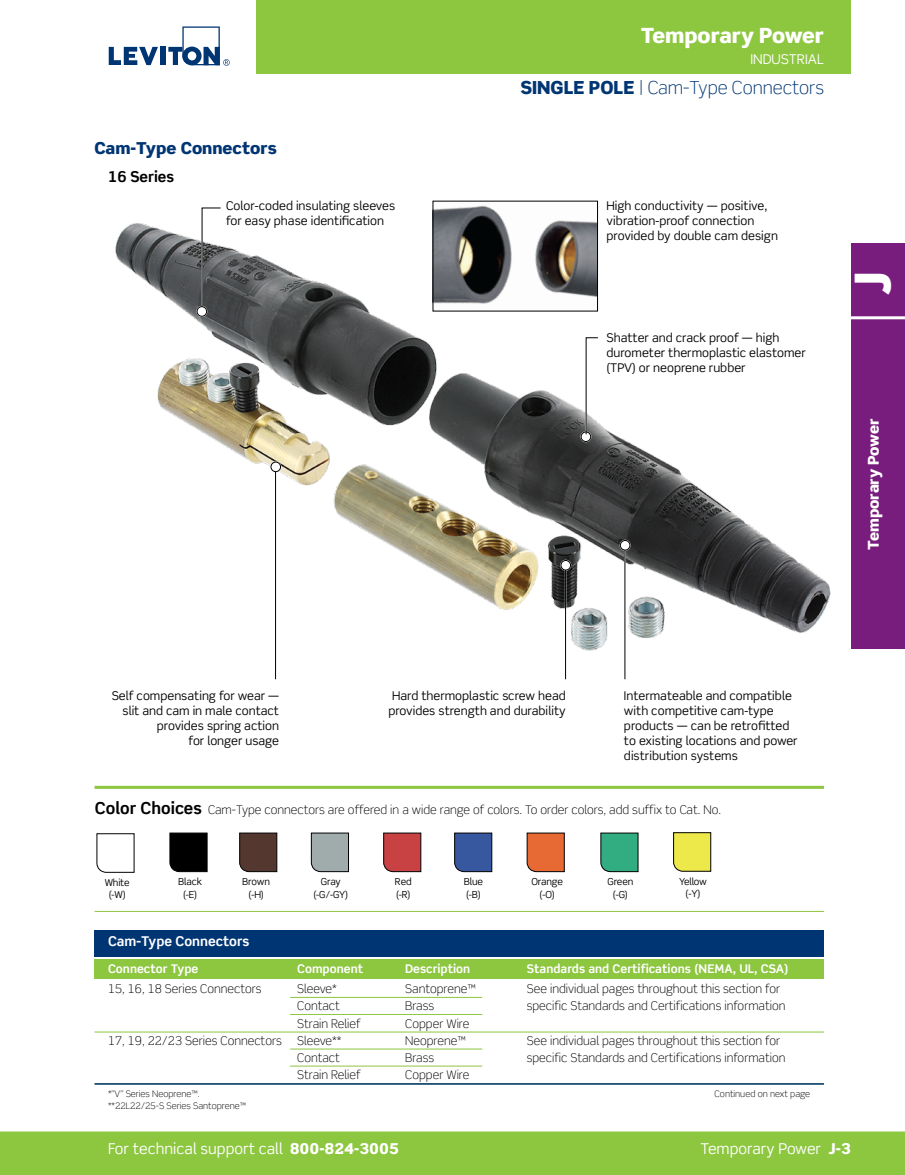
<style>
.page{position:relative;width:905px;height:1175px;background:#fff}
.page>*{position:absolute;margin:0;border:0;box-sizing:border-box;transform-origin:0 0}
.t1{font:900 49.5px "Scene Std";color:#fff}
.t2{font:900 21px "Scene Std";color:#fff}
.t3{font:300 18px "Scene Std";color:#003573}
.t4{font:900 16.5px "Scene Std";color:#003573}
.t5{font:15px "Scene Std";color:#fff}
.t6{font:900 15px "Scene Std";color:#fff}
.t7{font:700 15px "Scene Std";color:#000}
.t8{font:700 13.5px "Scene Std";color:#fff}
.t9{font:13.5px "Scene Std";color:#fff}
.t10{font:12px/15px "Scene Std";color:#000}
.t11{font:300 12px "Scene Std";color:#000}
.t12{font:700 12px "Scene Std";color:#fff}
.t13{font:9.6px/12.5px "Scene Std";letter-spacing:-.015em;color:#000;text-align:center}
.t14{font:300 9px "Scene Std";color:#000}
.s1{font-weight:900}
.s2{font-weight:700;font-size:16.5px}
</style>
<div class="page">
<div style="left:0;top:988px;width:904px;height:186px;background:#8dc63f"></div>
<div style="left:0;top:939px;width:904px;height:192px;background:#fff"></div>
<div style="left:850px;top:243px;width:54px;height:405px;background:#781d7d"></div>
<hr style="left:850px;top:316px;width:54px;height:3px;background:#fff">
<div style="left:256px;top:0;width:594px;height:73px;background:#8dc63f"></div>
<svg style="left:109px;top:47px;width:49px;height:18px"></svg>
<div style="left:160px;top:47px;width:5px;height:18px;background:#003573"></div>
<svg style="left:168px;top:26px;width:62px;height:40px"></svg>
<div style="left:94px;top:959px;width:729px;height:19px;background:#8dc63f"></div>
<hr style="left:95px;top:1031px;width:729px;height:1px;background:#8dc63f">
<div style="left:94px;top:930px;width:729px;height:27px;background:#003573"></div>
<hr style="left:94px;top:1083px;width:730px;height:1px;background:#003573">
<hr style="left:94px;top:911px;width:730px;height:1px;background:#8dc63f">
<hr style="left:94px;top:786px;width:730px;height:3px;background:#8dc63f">
<svg style="left:169px;top:832px;width:39px;height:40px;background:#0c0c0c"></svg>
<svg style="left:239px;top:832px;width:38px;height:40px;background:#523932"></svg>
<svg style="left:310px;top:832px;width:39px;height:40px;background:#95a09f"></svg>
<svg style="left:526px;top:832px;width:39px;height:40px;background:#d26738"></svg>
<svg style="left:600px;top:832px;width:38px;height:40px;background:#34a17b"></svg>
<svg style="left:383px;top:832px;width:38px;height:40px;background:#b84143"></svg>
<svg style="left:454px;top:832px;width:38px;height:40px;background:#385493"></svg>
<svg style="left:96px;top:833px;width:39px;height:40px"></svg>
<svg style="left:673px;top:832px;width:38px;height:40px;background:#d7d447"></svg>
<img style="left:115px;top:215px;width:716px;height:443px">
<div style="left:270px;top:461px;width:11px;height:11px;border:2px solid #fff;border-radius:50%"></div>
<hr style="left:275px;top:469px;width:1px;height:210px;background:#000">
<div style="left:271px;top:462px;width:9px;height:9px;background:#fff;border-radius:50%"></div>
<div style="left:270px;top:462px;width:11px;height:10px;border:1px solid #000;border-radius:50%"></div>
<div style="left:619px;top:540px;width:11px;height:11px;border:2px solid #fff;border-radius:50%"></div>
<hr style="left:624px;top:546px;width:1px;height:133px;background:#000">
<div style="left:620px;top:540px;width:10px;height:10px;background:#fff;border-radius:50%"></div>
<div style="left:620px;top:540px;width:10px;height:10px;border:1px solid #000;border-radius:50%"></div>
<div style="left:560px;top:559px;width:11px;height:12px;border:2px solid #fff;border-radius:50%"></div>
<hr style="left:565px;top:567px;width:1px;height:112px;background:#000">
<div style="left:561px;top:560px;width:9px;height:10px;background:#fff;border-radius:50%"></div>
<div style="left:560px;top:560px;width:11px;height:10px;border:1px solid #000;border-radius:50%"></div>
<div style="left:196px;top:306px;width:11px;height:11px;border:2px solid #fff;border-radius:50%"></div>
<svg style="left:200px;top:207px;width:22px;height:103px"></svg>
<div style="left:197px;top:307px;width:10px;height:9px;background:#fff;border-radius:50%"></div>
<div style="left:197px;top:306px;width:10px;height:10px;border:1px solid #000;border-radius:50%"></div>
<img style="left:434px;top:205px;width:162px;height:104px">
<div style="left:432px;top:201px;width:166px;height:110px;border:1px solid #000"></div>
<svg style="left:581px;top:432px;width:9px;height:9px"></svg>
<div style="left:580px;top:431px;width:11px;height:11px;border:1px solid #000;border-radius:50%"></div>
<svg style="left:584px;top:336px;width:15px;height:100px"></svg>
<hr style="left:290px;top:997px;width:192px;height:1px;background:#8dc63f">
<hr style="left:290px;top:1048px;width:192px;height:1px;background:#8dc63f">
<hr style="left:290px;top:1014px;width:192px;height:1px;background:#8dc63f">
<hr style="left:290px;top:1065px;width:192px;height:1px;background:#8dc63f">
<h3 class="t4" style="left:94px;top:137px;width:184px">Cam-Type Connectors</h3>
<p class="t7" style="left:108px;top:168px;width:68px">16 Series</p>
<p class="t10" style="left:226px;top:198px;width:171px">Color-coded insulating sleeves for easy phase identification</p>
<h2 class="t2" style="left:641px;top:22px;width:184px">Temporary Power</h2>
<p class="t9" style="left:750px;top:51px;width:75px">Industrial</p>
<h3 class="t3" style="left:520px;top:77px;width:305px"><span class="s1">Single Pole</span> | Cam-Type Connectors</h3>
<p class="t10" style="left:606px;top:198px;width:173px">High conductivity — positive, vibration-proof connection provided by double cam design</p>
<p class="t10" style="left:606px;top:330px;width:201px">Shatter and crack proof — high durometer thermoplastic elastomer (TPV) or neoprene rubber</p>
<h1 class="t1" style="left:840px;top:295px;width:26px;rotate:-90deg">J</h1>
<p class="t6" style="left:863px;top:549px;width:132px;rotate:-90deg">Temporary Power</p>
<p class="t10" style="left:112px;top:688px;width:169px;text-align:right">Self compensating for wear — slit and cam in male contact provides spring action<br>for longer usage</p>
<p class="t10" style="left:388px;top:688px;width:179px;text-align:center">Hard thermoplastic screw head provides strength and durability</p>
<p class="t10" style="left:624px;top:688px;width:175px">Intermateable and compatible with competitive cam-type products — can be retrofitted to existing locations and power distribution systems</p>
<p class="t11" style="left:95px;top:802px;width:627px"><span class="s2">Color Choices</span> Cam-Type connectors are offered in a wide range of colors. To order colors, add suffix to Cat. No.</p>
<p class="t13" style="left:105px;top:876px;width:27px">White (-W)</p>
<p class="t13" style="left:679px;top:875px;width:29px">Yellow (-Y)</p>
<p class="t13" style="left:178px;top:875px;width:25px">Black (-E)</p>
<p class="t13" style="left:242px;top:875px;width:29px">Brown (-H)</p>
<p class="t13" style="left:313px;top:875px;width:36px">Gray (-G/-GY)</p>
<p class="t13" style="left:531px;top:875px;width:33px">Orange (-O)</p>
<p class="t13" style="left:607px;top:875px;width:27px">Green (-G)</p>
<p class="t13" style="left:395px;top:875px;width:18px;text-align:left">Red (-R)</p>
<p class="t13" style="left:464px;top:875px;width:21px;text-align:left">Blue (-B)</p>
<p class="t8" style="left:108px;top:933px;width:143px">Cam-Type Connectors</p>
<p class="t12" style="left:108px;top:960px;width:92px">Connector Type</p>
<p class="t12" style="left:297px;top:960px;width:68px">Component</p>
<p class="t12" style="left:405px;top:960px;width:67px">Description</p>
<p class="t12" style="left:527px;top:960px;width:263px">Standards and Certifications (NEMA, UL, CSA)</p>
<p class="t11" style="left:108px;top:981px;width:155px">15, 16, 18 Series Connectors</p>
<p class="t11" style="left:297px;top:981px;width:41px">Sleeve*</p>
<p class="t11" style="left:405px;top:981px;width:72px">Santoprene™</p>
<p class="t11" style="left:527px;top:981px;width:255px">See individual pages throughout this section for</p>
<p class="t11" style="left:297px;top:998px;width:44px">Contact</p>
<p class="t11" style="left:405px;top:998px;width:31px">Brass</p>
<p class="t11" style="left:527px;top:998px;width:260px">specific Standards and Certifications information</p>
<p class="t11" style="left:297px;top:1016px;width:65px">Strain Relief</p>
<p class="t11" style="left:405px;top:1016px;width:66px">Copper Wire</p>
<p class="t11" style="left:108px;top:1033px;width:175px">17, 19, 22/23 Series Connectors</p>
<p class="t11" style="left:297px;top:1033px;width:46px">Sleeve**</p>
<p class="t11" style="left:405px;top:1033px;width:62px">Neoprene™</p>
<p class="t11" style="left:527px;top:1033px;width:255px">See individual pages throughout this section for</p>
<p class="t11" style="left:297px;top:1050px;width:44px">Contact</p>
<p class="t11" style="left:405px;top:1050px;width:31px">Brass</p>
<p class="t11" style="left:527px;top:1050px;width:260px">specific Standards and Certifications information</p>
<p class="t11" style="left:297px;top:1067px;width:65px">Strain Relief</p>
<p class="t11" style="left:405px;top:1067px;width:66px">Copper Wire</p>
<p class="t14" style="left:108px;top:1087px;width:93px">*”V” Series Neoprene™.</p>
<p class="t14" style="left:714px;top:1087px;width:97px">Continued on next page</p>
<p class="t14" style="left:108px;top:1099px;width:140px">**22L22/25-S Series Santoprene™</p>
<p class="t5" style="left:108px;top:1139px;width:292px">For technical support call <span class="s1">800-824-3005</span></p>
<p class="t5" style="left:700px;top:1139px;width:152px">Temporary Power <span class="s1">J-3</span></p>
</div>
